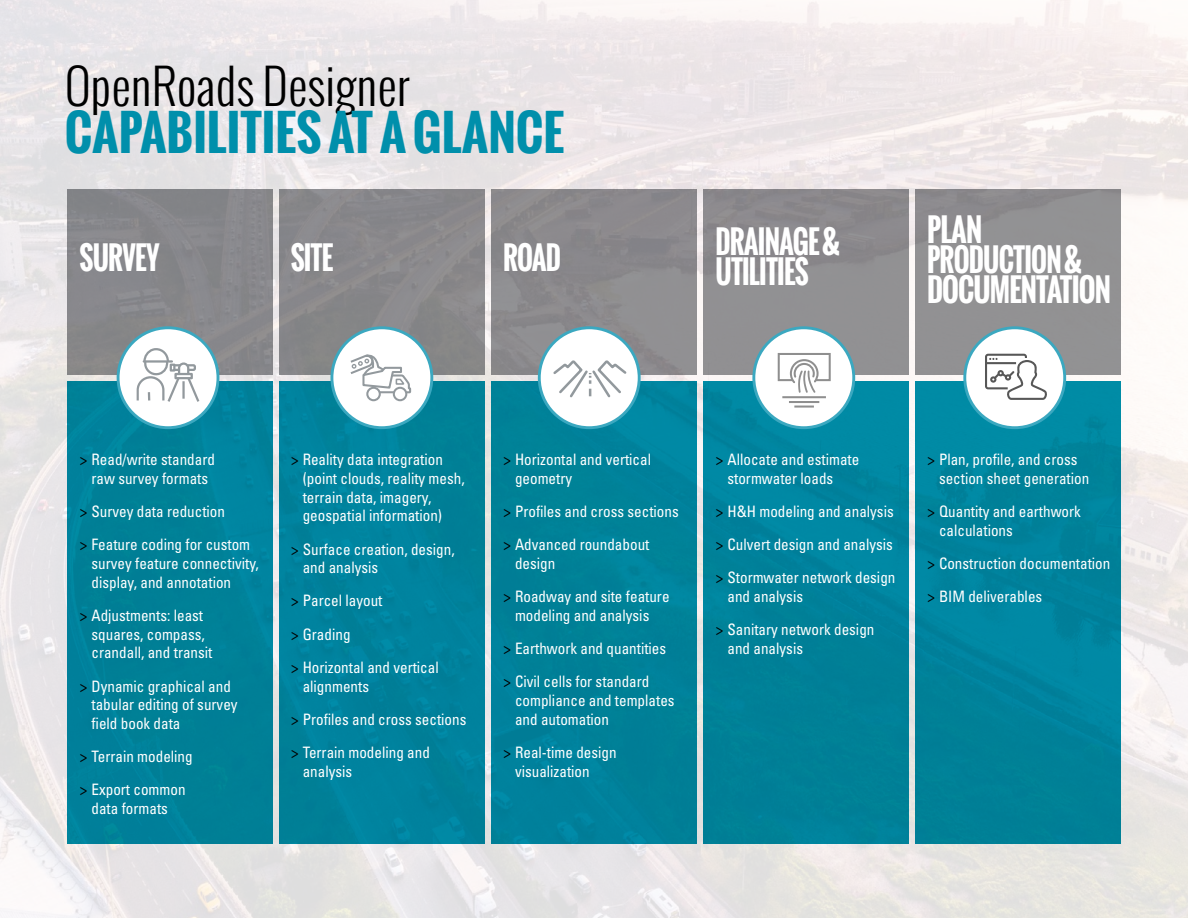
<style>
.page{position:relative;width:1188px;height:918px;background:#fff}
.page>*{position:absolute;margin:0;border:0;box-sizing:border-box;transform-origin:0 0}
.t1{font:700 48px "Oswald";color:#008fab}
.t2{font:300 48px "Oswald";color:#000}
.t3{font:700 31.5px/30px "Oswald";letter-spacing:-.03em;color:#fff;scale:.85 1}
.t4{font:700 31.5px/30px "Oswald";letter-spacing:-.03em;color:#fff;scale:.9 1}
.t5{font:condensed 15.75px/18.9px "Univers";color:#fff;scale:.96 1}
.s1{color:#000}
</style>
<div class="page">
<img style="left:0;top:0;width:1188px;height:918px">
<div style="left:68px;top:381px;width:205px;height:462px;background:#008097"></div>
<div style="left:68px;top:189px;width:205px;height:186px;background:#87878b"></div>
<div style="left:279px;top:381px;width:206px;height:462px;background:#00829d"></div>
<div style="left:279px;top:189px;width:206px;height:186px;background:#88878a"></div>
<div style="left:703px;top:381px;width:206px;height:462px;background:#008199"></div>
<div style="left:703px;top:189px;width:206px;height:186px;background:#939598"></div>
<div style="left:491px;top:381px;width:206px;height:462px;background:#008198"></div>
<div style="left:491px;top:189px;width:206px;height:186px;background:#8c8a8d"></div>
<div style="left:915px;top:381px;width:205px;height:462px;background:#00829a"></div>
<div style="left:915px;top:189px;width:205px;height:186px;background:#939598"></div>
<div style="left:754px;top:328px;width:100px;height:100px;background:#fff;border-radius:50%"></div>
<hr style="left:782px;top:396px;width:44px;height:2px;background:#000">
<hr style="left:789px;top:401px;width:30px;height:2px;background:#000">
<hr style="left:794px;top:406px;width:20px;height:2px;background:#000">
<svg style="left:777px;top:353px;width:54px;height:40px"></svg>
<div style="left:752px;top:326px;width:103px;height:103px;border:3px solid #3ba8c0;border-radius:50%"></div>
<div style="left:539px;top:328px;width:100px;height:100px;background:#fff;border-radius:50%"></div>
<svg style="left:553px;top:360px;width:74px;height:38px"></svg>
<div style="left:538px;top:326px;width:103px;height:103px;border:3px solid #3ba8c0;border-radius:50%"></div>
<div style="left:332px;top:328px;width:100px;height:100px;background:#fff;border-radius:50%"></div>
<div style="left:393px;top:387px;width:14px;height:14px;border:2px solid #091721;border-radius:50%"></div>
<div style="left:366px;top:387px;width:15px;height:14px;border:2px solid #091721;border-radius:50%"></div>
<svg style="left:334px;top:352px;width:78px;height:42px"></svg>
<div style="left:330px;top:326px;width:103px;height:103px;border:3px solid #3ba8c0;border-radius:50%"></div>
<div style="left:118px;top:328px;width:100px;height:100px;background:#fff;border-radius:50%"></div>
<svg style="left:210px;top:354px;width:8px;height:11px"></svg>
<svg style="left:136px;top:348px;width:64px;height:54px"></svg>
<div style="left:117px;top:326px;width:102px;height:103px;border:3px solid #3ba8c0;border-radius:50%"></div>
<div style="left:965px;top:328px;width:100px;height:100px;background:#fff;border-radius:50%"></div>
<svg style="left:985px;top:354px;width:62px;height:46px"></svg>
<div style="left:963px;top:326px;width:103px;height:103px;border:3px solid #3ba8c0;border-radius:50%"></div>
<h1 class="t2" style="left:65px;top:53px;width:347px">OpenRoads Designer</h1>
<h1 class="t1" style="left:65px;top:96px;width:501px">CAPABILITIES AT A GLANCE</h1>
<h2 class="t3" style="left:80px;top:242px;width:96px">SURVEY</h2>
<h2 class="t3" style="left:291px;top:242px;width:52px">SITE</h2>
<h2 class="t3" style="left:503px;top:242px;width:70px">ROAD</h2>
<h2 class="t3" style="left:715px;top:227px;width:148px">DRAINAGE &amp;<br>UTILITIES</h2>
<h2 class="t4" style="left:927px;top:214px;width:206px">PLAN<br>PRODUCTION &amp;<br>DOCUMENTATION</h2>
<p class="t5" style="left:80px;top:449px;width:142px;text-align:center"><span class="s1">&gt;</span> Read/write standard raw survey formats</p>
<p class="t5" style="left:80px;top:494px;width:179px;line-height:33.2px"><span class="s1">&gt;</span> Survey data reduction<br><span class="s1">&gt;</span> Feature coding for custom</p>
<p class="t5" style="left:92px;top:553px;width:176px">survey feature connectivity, display, and annotation</p>
<p class="t5" style="left:92px;top:605px;width:127px;text-indent:-12px"><span class="s1">&gt;</span> Adjustments: least squares, compass, crandall, and transit</p>
<p class="t5" style="left:92px;top:676px;width:154px;text-indent:-12px"><span class="s1">&gt;</span> Dynamic graphical and tabular editing of survey field book data</p>
<p class="t5" style="left:80px;top:740px;width:119px;line-height:33.2px"><span class="s1">&gt;</span> Terrain modeling <span class="s1">&gt;</span> Export common</p>
<p class="t5" style="left:92px;top:799px;width:81px">data formats</p>
<p class="t5" style="left:303px;top:449px;width:170px;text-indent:-12px"><span class="s1">&gt;</span> Reality data integration (point clouds, reality mesh, terrain data, imagery, geospatial information)</p>
<p class="t5" style="left:303px;top:539px;width:160px;text-indent:-12px"><span class="s1">&gt;</span> Surface creation, design, and analysis</p>
<p class="t5" style="left:291px;top:584px;width:155px;line-height:33px"><span class="s1">&gt;</span> Parcel layout<br><span class="s1">&gt;</span> Grading<br><span class="s1">&gt;</span> Horizontal and vertical</p>
<p class="t5" style="left:291px;top:669px;width:184px;line-height:33.2px;text-indent:12px">alignments<br><span class="s1">&gt;</span> Profiles and cross sections <span class="s1">&gt;</span> Terrain modeling and</p>
<p class="t5" style="left:303px;top:761px;width:53px">analysis</p>
<p class="t5" style="left:515px;top:449px;width:143px;text-indent:-12px"><span class="s1">&gt;</span> Horizontal and vertical geometry</p>
<p class="t5" style="left:504px;top:494px;width:184px;line-height:33.2px"><span class="s1">&gt;</span> Profiles and cross sections <span class="s1">&gt;</span> Advanced roundabout</p>
<p class="t5" style="left:504px;top:546px;width:174px;line-height:33.2px;text-indent:12px">design<br><span class="s1">&gt;</span> Roadway and site feature</p>
<p class="t5" style="left:504px;top:598px;width:171px;line-height:33.2px;text-indent:12px">modeling and analysis<br><span class="s1">&gt;</span> Earthwork and quantities <span class="s1">&gt;</span> Civil cells for standard</p>
<p class="t5" style="left:515px;top:690px;width:168px">compliance and templates and automation</p>
<p class="t5" style="left:515px;top:742px;width:107px;text-indent:-12px"><span class="s1">&gt;</span> Real-time design visualization</p>
<p class="t5" style="left:728px;top:449px;width:139px;text-indent:-12px"><span class="s1">&gt;</span> Allocate and estimate stormwater loads</p>
<p class="t5" style="left:716px;top:494px;width:188px;line-height:33.2px"><span class="s1">&gt;</span> H&amp;H modeling and analysis <span class="s1">&gt;</span> Culvert design and analysis <span class="s1">&gt;</span> Stormwater network design</p>
<p class="t5" style="left:716px;top:579px;width:167px;line-height:33px;text-indent:12px">and analysis<br><span class="s1">&gt;</span> Sanitary network design</p>
<p class="t5" style="left:728px;top:638px;width:80px">and analysis</p>
<p class="t5" style="left:939px;top:449px;width:158px;text-indent:-12px"><span class="s1">&gt;</span> Plan, profile, and cross section sheet generation</p>
<p class="t5" style="left:939px;top:501px;width:149px;text-indent:-12px"><span class="s1">&gt;</span> Quantity and earthwork calculations</p>
<p class="t5" style="left:927px;top:546px;width:192px;line-height:33.2px"><span class="s1">&gt;</span> Construction documentation <span class="s1">&gt;</span> BIM deliverables</p>
</div>
